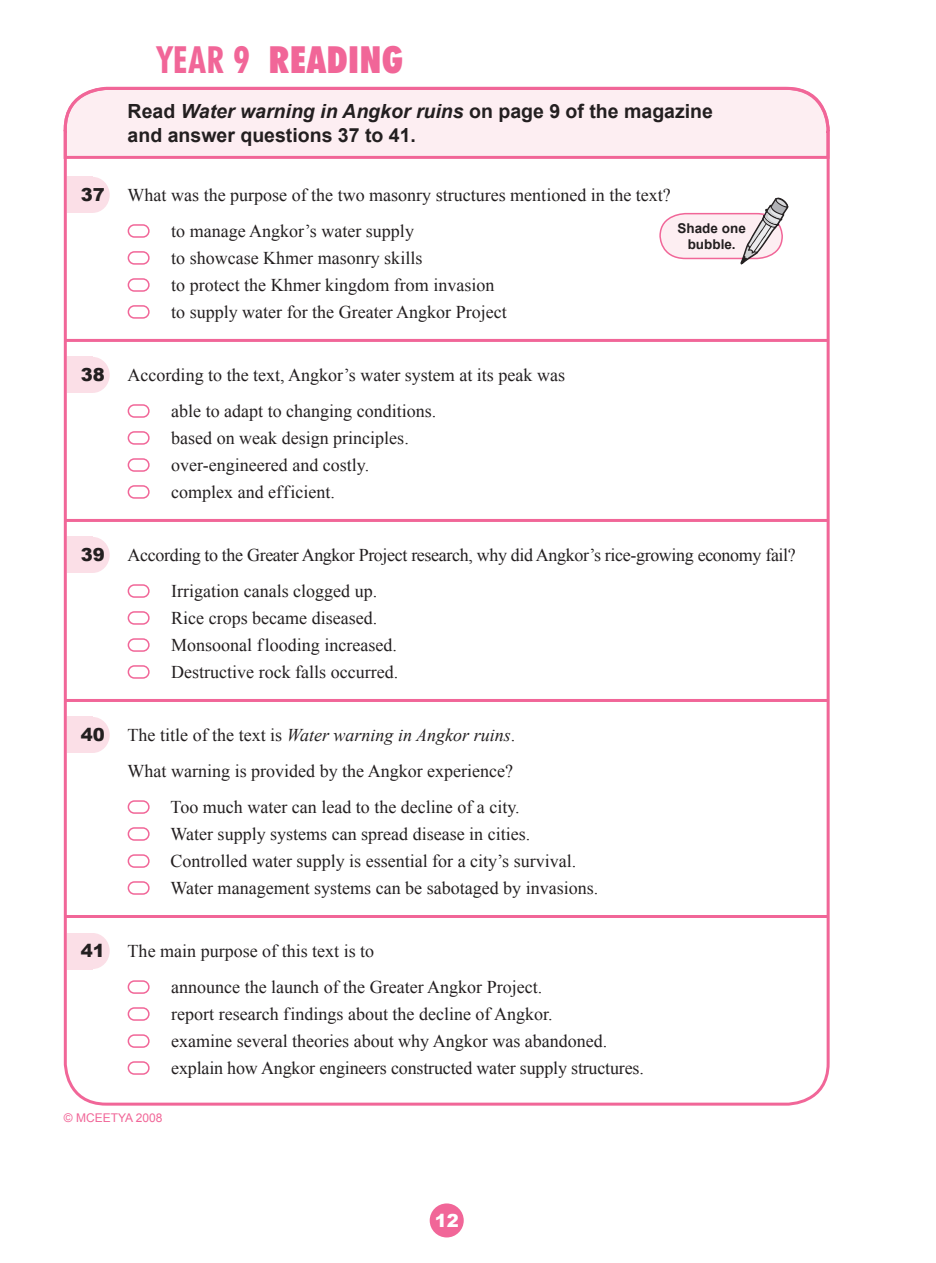
<style>
.page{position:relative;width:936px;height:1263px;background:#fff}
.page>*{position:absolute;margin:0;border:0;box-sizing:border-box;transform-origin:0 0}
.t1{font:900 condensed 37.5px "Futura BT";letter-spacing:.02em;color:#f16698}
.read___on_page{font:700 19.5px/24px "Arial";color:#231f20}
.item_text{font:18px "Times New Roman";color:#231f20}
.item_text-2{font:18px "Times New Roman";letter-spacing:-.02em;color:#231f20}
.item_text-3{font:italic 18px "Times New Roman";color:#231f20}
.t2{font:900 18px "Arial";color:#231f20}
.t3{font:900 18px "Arial";color:#fff}
.t4{font:700 13.5px/16.2px "Arial";color:#231f20;text-align:center}
.t5{font:12px "Arial";color:#f16698}
.s1{font-weight:700}
.s2{font-style:italic}
.s3{font-style:normal}
</style>
<div class="page">
<hr style="left:65px;top:519px;width:763px;height:3px;background:#f16698">
<hr style="left:65px;top:699px;width:762px;height:3px;background:#f16698">
<svg style="left:63px;top:86px;width:767px;height:74px"></svg>
<hr style="left:66px;top:339px;width:761px;height:3px;background:#f16698">
<svg style="left:659px;top:197px;width:130px;height:68px"></svg>
<div style="left:67px;top:537px;width:26px;height:36px;background:#fbdfe7"></div>
<div style="left:76px;top:537px;width:34px;height:36px;background:#fbdfe7;border-radius:50%"></div>
<div style="left:67px;top:717px;width:26px;height:36px;background:#fbdfe7"></div>
<div style="left:76px;top:717px;width:34px;height:36px;background:#fbdfe7;border-radius:50%"></div>
<div style="left:67px;top:357px;width:26px;height:36px;background:#fbdfe7"></div>
<div style="left:76px;top:357px;width:34px;height:36px;background:#fbdfe7;border-radius:50%"></div>
<div style="left:67px;top:177px;width:26px;height:36px;background:#fbdfe7"></div>
<div style="left:76px;top:177px;width:34px;height:36px;background:#fbdfe7;border-radius:50%"></div>
<hr style="left:65px;top:915px;width:762px;height:3px;background:#f16698">
<div style="left:67px;top:933px;width:26px;height:36px;background:#fbdfe7"></div>
<div style="left:76px;top:933px;width:34px;height:36px;background:#fbdfe7;border-radius:50%"></div>
<div style="left:429px;top:1203px;width:34px;height:34px;background:#f16698;border-radius:50%"></div>
<div style="left:128px;top:224px;width:22px;height:14px;border:2px solid #f16698;border-radius:6px"></div>
<div style="left:128px;top:278px;width:22px;height:14px;border:2px solid #f16698;border-radius:6px"></div>
<div style="left:128px;top:251px;width:22px;height:14px;border:2px solid #f16698;border-radius:6px"></div>
<div style="left:128px;top:305px;width:22px;height:14px;border:2px solid #f16698;border-radius:6px"></div>
<div style="left:128px;top:800px;width:22px;height:14px;border:2px solid #f16698;border-radius:6px"></div>
<div style="left:128px;top:854px;width:22px;height:14px;border:2px solid #f16698;border-radius:6px"></div>
<div style="left:128px;top:827px;width:22px;height:14px;border:2px solid #f16698;border-radius:6px"></div>
<div style="left:128px;top:881px;width:22px;height:14px;border:2px solid #f16698;border-radius:6px"></div>
<div style="left:128px;top:584px;width:22px;height:14px;border:2px solid #f16698;border-radius:6px"></div>
<div style="left:128px;top:638px;width:22px;height:14px;border:2px solid #f16698;border-radius:6px"></div>
<div style="left:128px;top:611px;width:22px;height:14px;border:2px solid #f16698;border-radius:6px"></div>
<div style="left:128px;top:665px;width:22px;height:14px;border:2px solid #f16698;border-radius:6px"></div>
<div style="left:128px;top:404px;width:22px;height:14px;border:2px solid #f16698;border-radius:6px"></div>
<div style="left:128px;top:458px;width:22px;height:14px;border:2px solid #f16698;border-radius:6px"></div>
<div style="left:128px;top:431px;width:22px;height:14px;border:2px solid #f16698;border-radius:6px"></div>
<div style="left:128px;top:485px;width:22px;height:14px;border:2px solid #f16698;border-radius:6px"></div>
<div style="left:128px;top:980px;width:22px;height:14px;border:2px solid #f16698;border-radius:6px"></div>
<div style="left:128px;top:1034px;width:22px;height:14px;border:2px solid #f16698;border-radius:6px"></div>
<div style="left:128px;top:1007px;width:22px;height:14px;border:2px solid #f16698;border-radius:6px"></div>
<div style="left:128px;top:1061px;width:22px;height:14px;border:2px solid #f16698;border-radius:6px"></div>
<h1 class="t1" style="left:157px;top:36px;width:247px"><span class="s1">YEAR 9</span> READING</h1>
<p class="read___on_page" style="left:128px;top:100px;width:587px">Read <span class="s2">Water warning in Angkor ruins</span> on page 9 of the magazine and answer questions 37 to 41.</p>
<p class="t2" style="left:81px;top:185px;width:26px">37</p>
<p class="item_text" style="left:128px;top:183px;width:544px">What was the purpose of the two masonry structures mentioned in the text?</p>
<p class="item_text" style="left:171px;top:219px;width:244px">to manage Angkor’s water supply</p>
<p class="item_text" style="left:171px;top:273px;width:324px">to protect the Khmer kingdom from invasion</p>
<p class="item_text" style="left:171px;top:300px;width:337px">to supply water for the Greater Angkor Project</p>
<p class="t4" style="left:677px;top:220px;width:70px">Shade one bubble.</p>
<p class="item_text" style="left:171px;top:246px;width:252px">to showcase Khmer masonry skills</p>
<p class="t2" style="left:81px;top:365px;width:26px">38</p>
<p class="item_text" style="left:128px;top:363px;width:439px">According to the text, Angkor’s water system at its peak was</p>
<p class="item_text" style="left:171px;top:399px;width:266px">able to adapt to changing conditions.</p>
<p class="item_text" style="left:171px;top:453px;width:199px">over-engineered and costly.</p>
<p class="item_text" style="left:171px;top:480px;width:165px">complex and efficient.</p>
<p class="item_text" style="left:171px;top:426px;width:239px">based on weak design principles.</p>
<p class="t2" style="left:81px;top:545px;width:26px">39</p>
<p class="item_text-2" style="left:128px;top:543px;width:669px">According to the Greater Angkor Project research, why did Angkor’s rice-growing economy fail?</p>
<p class="item_text" style="left:171px;top:579px;width:207px">Irrigation canals clogged up.</p>
<p class="item_text" style="left:171px;top:633px;width:227px">Monsoonal flooding increased.</p>
<p class="item_text" style="left:171px;top:660px;width:228px">Destructive rock falls occurred.</p>
<p class="item_text" style="left:171px;top:606px;width:207px">Rice crops became diseased.</p>
<p class="t2" style="left:81px;top:725px;width:26px">40</p>
<p class="item_text-3" style="left:128px;top:723px;width:389px"><span class="s3">The title of the text is</span> Water warning in Angkor ruins<span class="s3">.</span></p>
<p class="item_text" style="left:128px;top:759px;width:387px">What warning is provided by the Angkor experience?</p>
<p class="item_text" style="left:170px;top:795px;width:350px">Too much water can lead to the decline of a city.</p>
<p class="item_text" style="left:170px;top:849px;width:407px">Controlled water supply is essential for a city’s survival.</p>
<p class="item_text" style="left:170px;top:876px;width:429px">Water management systems can be sabotaged by invasions.</p>
<p class="item_text" style="left:170px;top:822px;width:361px">Water supply systems can spread disease in cities.</p>
<p class="t2" style="left:81px;top:941px;width:26px">41</p>
<p class="item_text" style="left:128px;top:939px;width:248px">The main purpose of this text is to</p>
<p class="item_text" style="left:171px;top:975px;width:372px">announce the launch of the Greater Angkor Project.</p>
<p class="item_text" style="left:171px;top:1029px;width:437px">examine several theories about why Angkor was abandoned.</p>
<p class="item_text" style="left:171px;top:1056px;width:474px">explain how Angkor engineers constructed water supply structures.</p>
<p class="item_text" style="left:171px;top:1002px;width:383px">report research findings about the decline of Angkor.</p>
<p class="t5" style="left:64px;top:1110px;width:100px">© MCEETYA 2008</p>
<p class="t3" style="left:434px;top:1210px;width:26px">12</p>
</div>
